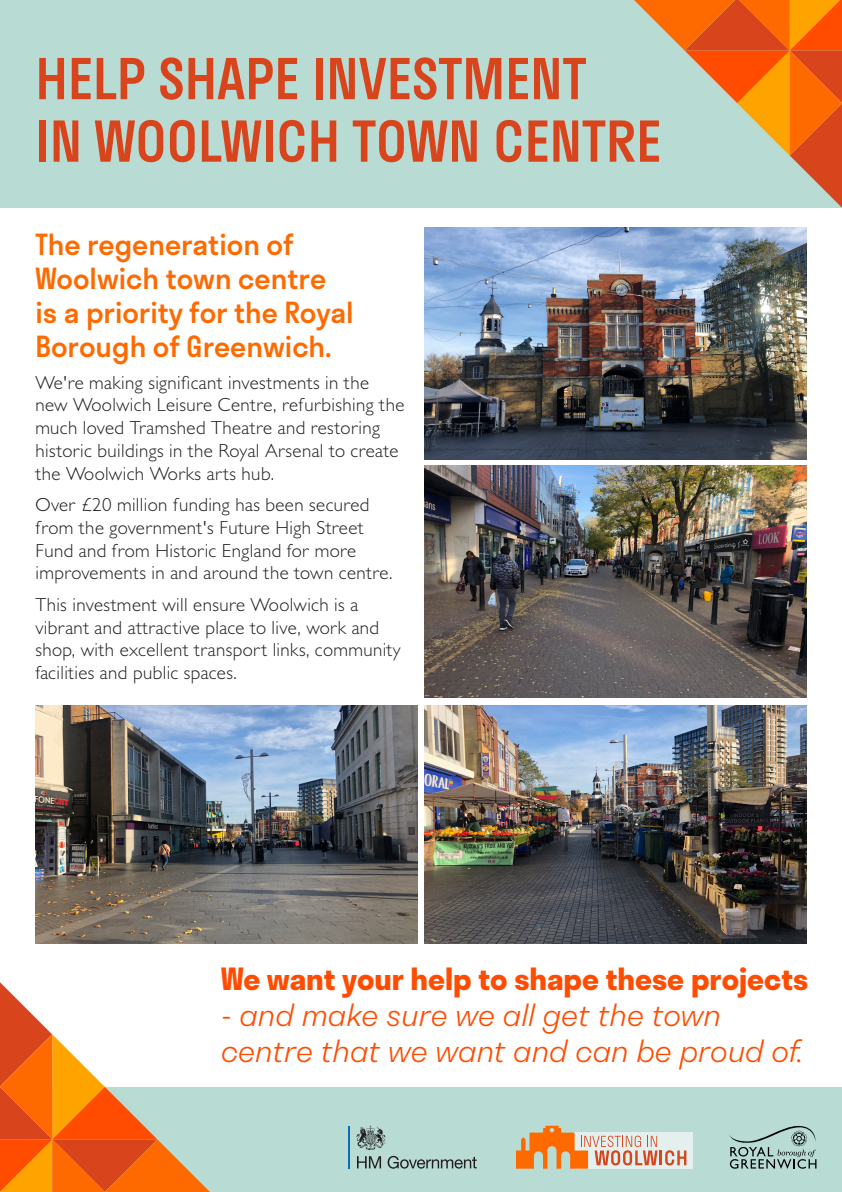
<style>
.page{position:relative;width:842px;height:1192px;background:#fff}
.page>*{position:absolute;margin:0;border:0;box-sizing:border-box;transform-origin:0 0}
.t1{font:500 55px/62.5px "Stratos";color:#d8441c}
.t2{font:italic 300 30px/36px "Stratos";color:#ff4c00}
.t3{font:700 30px "Stratos";color:#ff4c00}
.t4{font:500 28.5px/34.2px "Stratos";color:#ff6a00}
.t5{font:300 19px/22.8px "Gill Sans MT Std";letter-spacing:.02em;color:#231f20}
</style>
<div class="page">
<div style="left:0;top:0;width:842px;height:208px;background:#b8dbd3"></div>
<div style="left:0;top:1087px;width:842px;height:105px;background:#b8dbd3"></div>
<svg style="left:634px;top:0;width:208px;height:208px"></svg>
<svg style="left:0;top:982px;width:210px;height:210px"></svg>
<div style="left:573px;top:1133px;width:119px;height:36px;background:#e3f0ed"></div>
<svg style="left:516px;top:1126px;width:170px;height:43px"></svg>
<svg style="left:729px;top:1126px;width:87px;height:43px"></svg>
<hr style="left:349px;top:1126px;width:1px;height:42px;background:#0d6cb6">
<svg style="left:357px;top:1156px;width:24px;height:12px"></svg>
<svg style="left:388px;top:1156px;width:89px;height:13px"></svg>
<svg style="left:356px;top:1126px;width:30px;height:24px"></svg>
<img style="left:424px;top:227px;width:382px;height:233px">
<img style="left:424px;top:465px;width:382px;height:233px">
<img style="left:424px;top:706px;width:382px;height:238px">
<img style="left:35px;top:706px;width:383px;height:238px">
<h1 class="t1" style="left:35px;top:46px;width:627px">HELP SHAPE INVESTMENT<br>IN WOOLWICH TOWN CENTRE</h1>
<h3 class="t4" style="left:35px;top:226px;width:320px">The regeneration of<br>Woolwich town centre is a priority for the Royal<br>Borough of Greenwich.</h3>
<p class="t5" style="left:35px;top:370px;width:370px">We're making significant investments in the new Woolwich Leisure Centre, refurbishing the much loved Tramshed Theatre and restoring historic buildings in the Royal Arsenal to create the Woolwich Works arts hub.</p>
<p class="t5" style="left:35px;top:493px;width:359px">Over £20 million funding has been secured from the government's Future High Street Fund and from Historic England for more improvements in and around the town centre.</p>
<p class="t5" style="left:35px;top:593px;width:367px">This investment will ensure Woolwich is a vibrant and attractive place to live, work and shop, with excellent transport links, community facilities and public spaces.</p>
<h2 class="t3" style="left:221px;top:955px;width:589px">We want your help to shape these projects</h2>
<h2 class="t2" style="left:221px;top:996px;width:583px">- and make sure we all get the town centre that we want and can be proud of.</h2>
</div>
